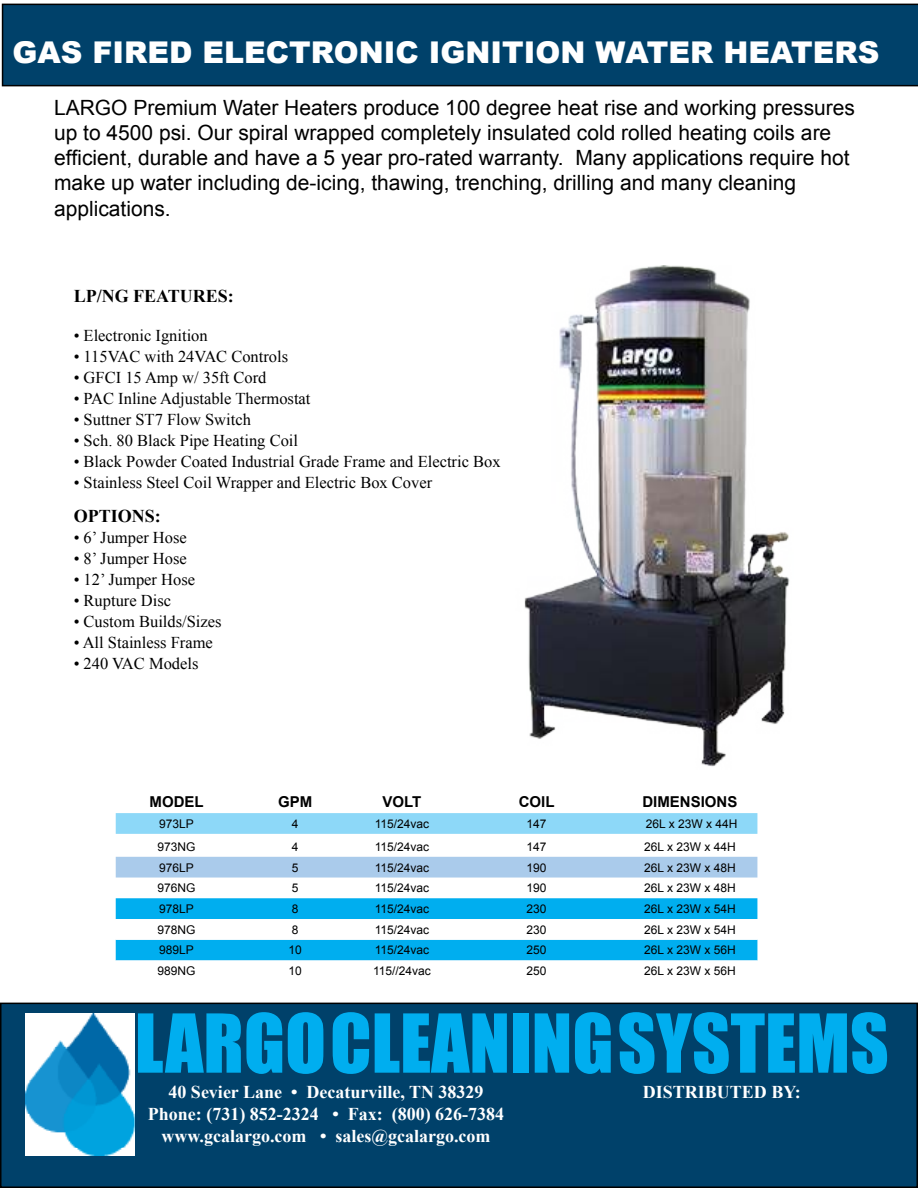
<style>
.page{position:relative;width:918px;height:1188px;background:#fff}
.page>*{position:absolute;margin:0;border:0;box-sizing:border-box;transform-origin:0 0}
.t1{font:75px "Impact";color:#00aeef}
.t2{font:900 30px "Arial";color:#fff}
.t3{font:21px/25.2px "Arial";color:#000}
.t4{font:700 18px/21.6px "Times New Roman";color:#fff;text-align:center}
.t5{font:700 18px "Times New Roman";color:#000}
.t6{font:16.5px "Times New Roman";color:#000}
.t7{font:700 15px "Arial";color:#000}
.t8{font:12px "Arial";color:#000}
</style>
<div class="page">
<div style="left:1px;top:1003px;width:916px;height:184px;background:#00416a"></div>
<div style="left:0;top:1003px;width:918px;height:185px;border:2px solid #000"></div>
<img style="left:25px;top:1013px;width:110px;height:142px">
<div style="left:2px;top:4px;width:916px;height:82px;background:#00416a"></div>
<svg style="left:116px;top:813px;width:641px;height:21px;background:#8ed8f8"></svg>
<div style="left:116px;top:857px;width:641px;height:21px;background:#aacbeb"></div>
<div style="left:116px;top:898px;width:641px;height:21px;background:#00aeef"></div>
<svg style="left:116px;top:939px;width:641px;height:22px;background:#13b4f0"></svg>
<img style="left:524px;top:265px;width:266px;height:502px">
<h2 class="t2" style="left:13px;top:35px;width:869px">GAS FIRED ELECTRONIC IGNITION WATER HEATERS</h2>
<p class="t3" style="left:54px;top:97px;width:803px">LARGO Premium Water Heaters produce 100 degree heat rise and working pressures up to 4500 psi. Our spiral wrapped completely insulated cold rolled heating coils are eficient, durable and have a 5 year pro-rated warranty. Many applications require hot make up water including de-icing, thawing, trenching, drilling and many cleaning applications.</p>
<p class="t5" style="left:74px;top:283px;width:162px">LP/NG FEATURES:</p>
<p class="t6" style="left:74px;top:324px;width:136px">• Electronic Ignition</p>
<p class="t6" style="left:74px;top:345px;width:216px">• 115VAC with 24VAC Controls</p>
<p class="t6" style="left:74px;top:366px;width:194px">• GFCI 15 Amp w/ 35ft Cord</p>
<p class="t6" style="left:74px;top:387px;width:238px">• PAC Inline Adjustable Thermostat</p>
<p class="t6" style="left:74px;top:408px;width:179px">• Suttner ST7 Flow Switch</p>
<p class="t6" style="left:74px;top:429px;width:226px">• Sch. 80 Black Pipe Heating Coil</p>
<p class="t6" style="left:74px;top:450px;width:428px">• Black Powder Coated Industrial Grade Frame and Electric Box</p>
<p class="t6" style="left:74px;top:471px;width:360px">• Stainless Steel Coil Wrapper and Electric Box Cover</p>
<p class="t5" style="left:74px;top:504px;width:89px">OPTIONS:</p>
<p class="t6" style="left:74px;top:527px;width:115px">• 6’ Jumper Hose</p>
<p class="t6" style="left:74px;top:548px;width:115px">• 8’ Jumper Hose</p>
<p class="t6" style="left:74px;top:569px;width:123px">• 12’ Jumper Hose</p>
<p class="t6" style="left:74px;top:590px;width:99px">• Rupture Disc</p>
<p class="t6" style="left:74px;top:611px;width:149px">• Custom Builds/Sizes</p>
<p class="t6" style="left:74px;top:632px;width:141px">• All Stainless Frame</p>
<p class="t6" style="left:74px;top:653px;width:126px">• 240 VAC Models</p>
<p class="t7" style="left:150px;top:793px;width:56px">MODEL</p>
<p class="t7" style="left:278px;top:793px;width:36px">GPM</p>
<p class="t7" style="left:382px;top:793px;width:40px">VOLT</p>
<p class="t7" style="left:519px;top:793px;width:37px">COIL</p>
<p class="t7" style="left:642px;top:793px;width:97px">DIMENSIONS</p>
<p class="t8" style="left:159px;top:819px;width:36px">973LP</p>
<p class="t8" style="left:292px;top:819px;width:8px">4</p>
<p class="t8" style="left:375px;top:819px;width:56px">115/24vac</p>
<p class="t8" style="left:526px;top:819px;width:22px">147</p>
<p class="t8" style="left:646px;top:819px;width:93px">26L x 23W x 44H</p>
<p class="t8" style="left:157px;top:842px;width:40px">973NG</p>
<p class="t8" style="left:292px;top:842px;width:8px">4</p>
<p class="t8" style="left:375px;top:842px;width:56px">115/24vac</p>
<p class="t8" style="left:526px;top:842px;width:22px">147</p>
<p class="t8" style="left:644px;top:842px;width:93px">26L x 23W x 44H</p>
<p class="t8" style="left:159px;top:863px;width:36px">976LP</p>
<p class="t8" style="left:292px;top:863px;width:8px">5</p>
<p class="t8" style="left:375px;top:863px;width:56px">115/24vac</p>
<p class="t8" style="left:526px;top:863px;width:22px">190</p>
<p class="t8" style="left:644px;top:863px;width:93px">26L x 23W x 48H</p>
<p class="t8" style="left:157px;top:884px;width:40px">976NG</p>
<p class="t8" style="left:292px;top:884px;width:8px">5</p>
<p class="t8" style="left:375px;top:884px;width:56px">115/24vac</p>
<p class="t8" style="left:526px;top:884px;width:22px">190</p>
<p class="t8" style="left:644px;top:884px;width:93px">26L x 23W x 48H</p>
<p class="t8" style="left:159px;top:904px;width:36px">978LP</p>
<p class="t8" style="left:292px;top:904px;width:8px">8</p>
<p class="t8" style="left:375px;top:904px;width:56px">115/24vac</p>
<p class="t8" style="left:526px;top:904px;width:22px">230</p>
<p class="t8" style="left:644px;top:904px;width:93px">26L x 23W x 54H</p>
<p class="t8" style="left:157px;top:925px;width:40px">978NG</p>
<p class="t8" style="left:292px;top:925px;width:8px">8</p>
<p class="t8" style="left:375px;top:925px;width:56px">115/24vac</p>
<p class="t8" style="left:526px;top:925px;width:22px">230</p>
<p class="t8" style="left:644px;top:925px;width:93px">26L x 23W x 54H</p>
<p class="t8" style="left:159px;top:946px;width:36px">989LP</p>
<p class="t8" style="left:289px;top:946px;width:15px">10</p>
<p class="t8" style="left:375px;top:946px;width:56px">115/24vac</p>
<p class="t8" style="left:526px;top:946px;width:22px">250</p>
<p class="t8" style="left:644px;top:946px;width:93px">26L x 23W x 56H</p>
<p class="t8" style="left:157px;top:966px;width:40px">989NG</p>
<p class="t8" style="left:289px;top:966px;width:15px">10</p>
<p class="t8" style="left:373px;top:966px;width:59px">115//24vac</p>
<p class="t8" style="left:526px;top:966px;width:22px">250</p>
<p class="t8" style="left:644px;top:966px;width:93px">26L x 23W x 56H</p>
<h1 class="t1" style="left:135px;top:1003px;width:755px">LARGOCLEANINGSYSTEMS</h1>
<p class="t4" style="left:148px;top:1081px;width:358px">40 Sevier Lane • Decaturville, TN 38329<br>Phone: (731) 852-2324 • Fax: (800) 626-7384 www.gcalargo.com • sales@gcalargo.com</p>
<p class="t4" style="left:643px;top:1081px;width:159px">DISTRIBUTED BY:</p>
</div>
